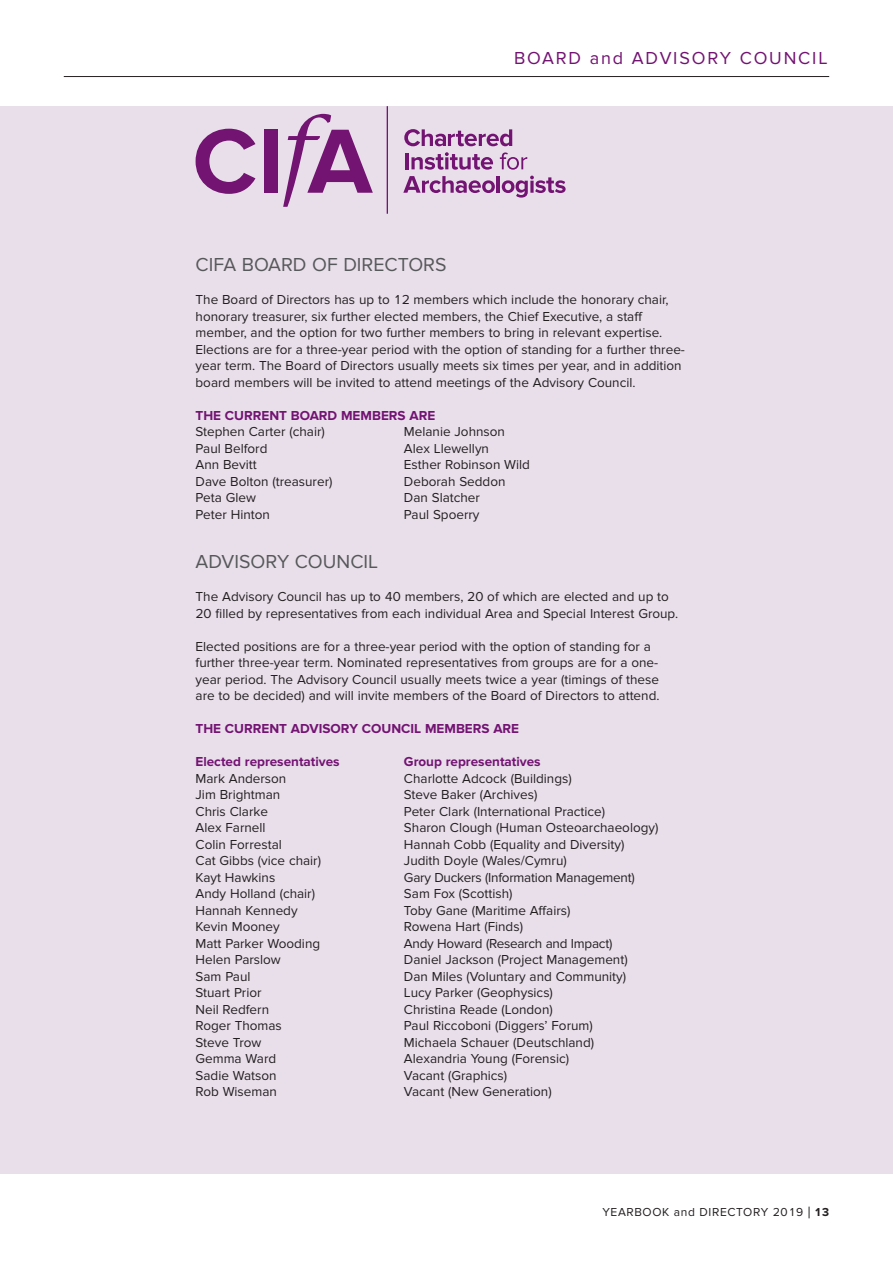
<style>
.page{position:relative;width:893px;height:1263px;background:#fff}
.page>*{position:absolute;margin:0;border:0;box-sizing:border-box;transform-origin:0 0}
.t1{font:19.5px "Proxima Nova";color:#57585a}
.t2{font:18px "Proxima Nova";letter-spacing:.1em;color:#731372}
.t3{font:13.5px/16.5px "Proxima Nova";color:#231f20}
.t4{font:700 13.5px "Proxima Nova";color:#731372}
.t5{font:12px "Proxima Nova";letter-spacing:.05em;color:#231f20}
.s1{font-size:16.5px}
.s2{font-weight:700}
</style>
<div class="page">
<hr style="left:64px;top:76px;width:765px;height:1px;background:#231f20">
<div style="left:0;top:106px;width:893px;height:1068px;background:#e9dfeb"></div>
<svg style="left:196px;top:129px;width:59px;height:65px"></svg>
<div style="left:264px;top:130px;width:14px;height:63px;background:#731372"></div>
<svg style="left:283px;top:114px;width:90px;height:93px"></svg>
<hr style="left:387px;top:106px;width:1px;height:108px;background:#731372">
<svg style="left:404px;top:129px;width:108px;height:17px"></svg>
<hr style="left:405px;top:153px;width:4px;height:16px;background:#731372">
<svg style="left:411px;top:152px;width:82px;height:18px"></svg>
<svg style="left:500px;top:152px;width:27px;height:18px"></svg>
<svg style="left:403px;top:176px;width:92px;height:17px"></svg>
<hr style="left:497px;top:176px;width:3px;height:17px;background:#731372">
<svg style="left:502px;top:176px;width:64px;height:22px"></svg>
<h2 class="t2" style="left:514px;top:47px;width:315px">BOARD and ADVISORY COUNCIL</h2>
<h1 class="t1" style="left:196px;top:254px;width:252px">CIFA BOARD OF DIRECTORS</h1>
<p class="t3" style="left:196px;top:292px;width:491px">The Board of Directors has up to 12 members which include the honorary chair, honorary treasurer, six further elected members, the Chief Executive, a staff member, and the option for two further members to bring in relevant expertise.<br>Elections are for a three-year period with the option of standing for a further three&shy;year term. The Board of Directors usually meets six times per year, and in addition board members will be invited to attend meetings of the Advisory Council.</p>
<p class="t4" style="left:196px;top:408px;width:241px">THE CURRENT BOARD MEMBERS ARE</p>
<p class="t3" style="left:196px;top:424px;width:138px">Stephen Carter (chair)<br>Paul Belford<br>Ann Bevitt<br>Dave Bolton (treasurer)<br>Peta Glew<br>Peter Hinton</p>
<h1 class="t1" style="left:196px;top:551px;width:184px">ADVISORY COUNCIL</h1>
<p class="t3" style="left:196px;top:589px;width:484px">The Advisory Council has up to 40 members, 20 of which are elected and up to<br>20 filled by representatives from each individual Area and Special Interest Group.</p>
<p class="t3" style="left:196px;top:638px;width:465px">Elected positions are for a three-year period with the option of standing for a further three-year term. Nominated representatives from groups are for a one&shy;year period. The Advisory Council usually meets twice a year (timings of these are to be decided) and will invite members of the Board of Directors to attend.</p>
<p class="t4" style="left:196px;top:721px;width:325px">THE CURRENT ADVISORY COUNCIL MEMBERS ARE</p>
<p class="t4" style="left:196px;top:754px;width:146px">Elected representatives</p>
<p class="t3" style="left:196px;top:770px;width:127px">Mark Anderson<br>Jim Brightman<br>Chris Clarke<br>Alex Farnell<br>Colin Forrestal<br>Cat Gibbs (vice chair)<br>Kayt Hawkins<br>Andy Holland (chair)<br>Hannah Kennedy<br>Kevin Mooney<br>Matt Parker Wooding<br>Helen Parslow<br>Sam Paul<br>Stuart Prior<br>Neil Redfern<br>Roger Thomas<br>Steve Trow<br>Gemma Ward<br>Sadie Watson<br>Rob Wiseman</p>
<p class="t3" style="left:404px;top:424px;width:128px">Melanie Johnson<br>Alex Llewellyn<br>Esther Robinson Wild<br>Deborah Seddon<br>Dan Slatcher<br>Paul Spoerry</p>
<p class="t4" style="left:404px;top:754px;width:138px">Group representatives</p>
<p class="t3" style="left:404px;top:770px;width:256px">Charlotte Adcock (Buildings)<br>Steve Baker (Archives)<br>Peter Clark (International Practice)<br>Sharon Clough (Human Osteoarchaeology)<br>Hannah Cobb (Equality and Diversity)<br>Judith Doyle (Wales/Cymru)<br>Gary Duckers (Information Management)<br>Sam Fox (Scottish)<br>Toby Gane (Maritime Affairs)<br>Rowena Hart (Finds)<br>Andy Howard (Research and Impact)<br>Daniel Jackson (Project Management)<br>Dan Miles (Voluntary and Community)<br>Lucy Parker (Geophysics)<br>Christina Reade (London)<br>Paul Riccoboni (Diggers’ Forum)<br>Michaela Schauer (Deutschland)<br>Alexandria Young (Forensic)<br>Vacant (Graphics)<br>Vacant (New Generation)</p>
<p class="t5" style="left:602px;top:1205px;width:228px">YEARBOOK and DIRECTORY 2019 <span class="s1">|</span> <span class="s2">13</span></p>
</div>
